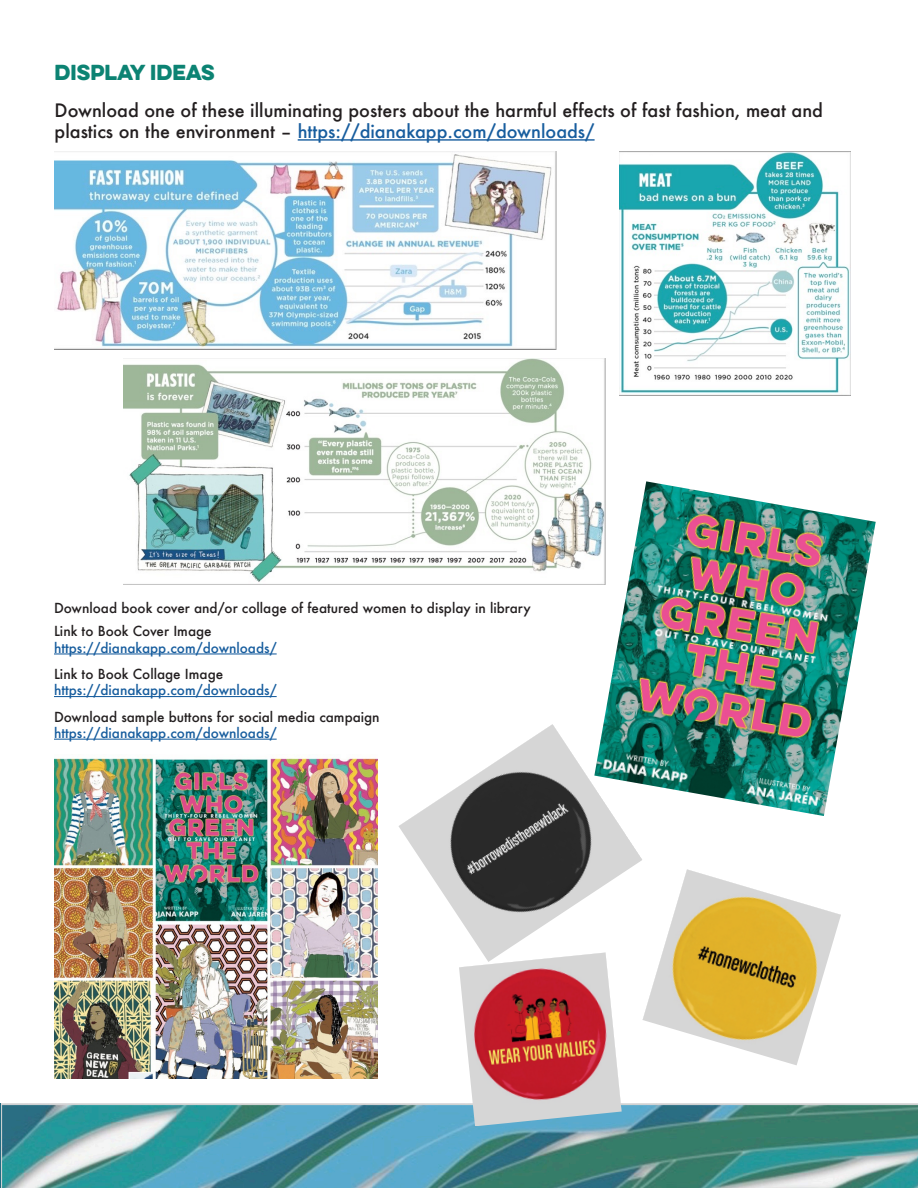
<style>
.page{position:relative;width:918px;height:1188px;background:#fff}
.page>*{position:absolute;margin:0;border:0;box-sizing:border-box;transform-origin:0 0}
.t1{font:19.5px "Eveleth Clean";color:#0c8373}
.t2{font:500 18px/21.6px "Futura";color:#231f20}
.t3{font:500 13.5px/16.2px "Futura";color:#175d9e}
.t4{font:500 13.5px "Futura";color:#231f20}
.s1{color:#175d9e}
.s2{color:#231f20}
</style>
<div class="page">
<img style="left:1px;top:1104px;width:917px;height:84px">
<hr style="left:54px;top:653px;width:223px;height:1px;background:#175d9e">
<hr style="left:54px;top:696px;width:223px;height:1px;background:#175d9e">
<hr style="left:54px;top:739px;width:223px;height:1px;background:#175d9e">
<img style="left:54px;top:152px;width:503px;height:198px">
<img style="left:620px;top:152px;width:230px;height:244px">
<img style="left:123px;top:359px;width:483px;height:223px">
<img style="left:594px;top:481px;width:282px;height:335px">
<img style="left:54px;top:758px;width:324px;height:320px">
<img style="left:643px;top:869px;width:198px;height:151px">
<img style="left:643px;top:1020px;width:154px;height:45px">
<img style="left:797px;top:915px;width:44px;height:148px">
<img style="left:459px;top:962px;width:147px;height:164px">
<img style="left:475px;top:1112px;width:147px;height:14px">
<img style="left:606px;top:962px;width:16px;height:150px">
<img style="left:399px;top:724px;width:243px;height:238px">
<img style="left:553px;top:724px;width:89px;height:136px">
<hr style="left:298px;top:139px;width:297px;height:2px;background:#175d9e">
<p class="t1" style="left:55px;top:57px;width:162px">DISPLAY IDEAS</p>
<p class="t2" style="left:55px;top:99px;width:770px">Download one of these illuminating posters about the harmful effects of fast fashion, meat and plastics on the environment – <span class="s1">https://dianakapp.com/downloads/</span></p>
<p class="t4" style="left:54px;top:599px;width:478px">Download book cover and/or collage of featured women to display in library</p>
<p class="t3" style="left:54px;top:623px;width:224px"><span class="s2">Link to Book Cover Image </span>https://dianakapp.com/downloads/</p>
<p class="t3" style="left:54px;top:666px;width:224px"><span class="s2">Link to Book Collage Image </span>https://dianakapp.com/downloads/</p>
<p class="t4" style="left:54px;top:707px;width:327px">Download sample buttons for social media campaign</p>
<p class="t3" style="left:54px;top:725px;width:224px">https://dianakapp.com/downloads/</p>
</div>
